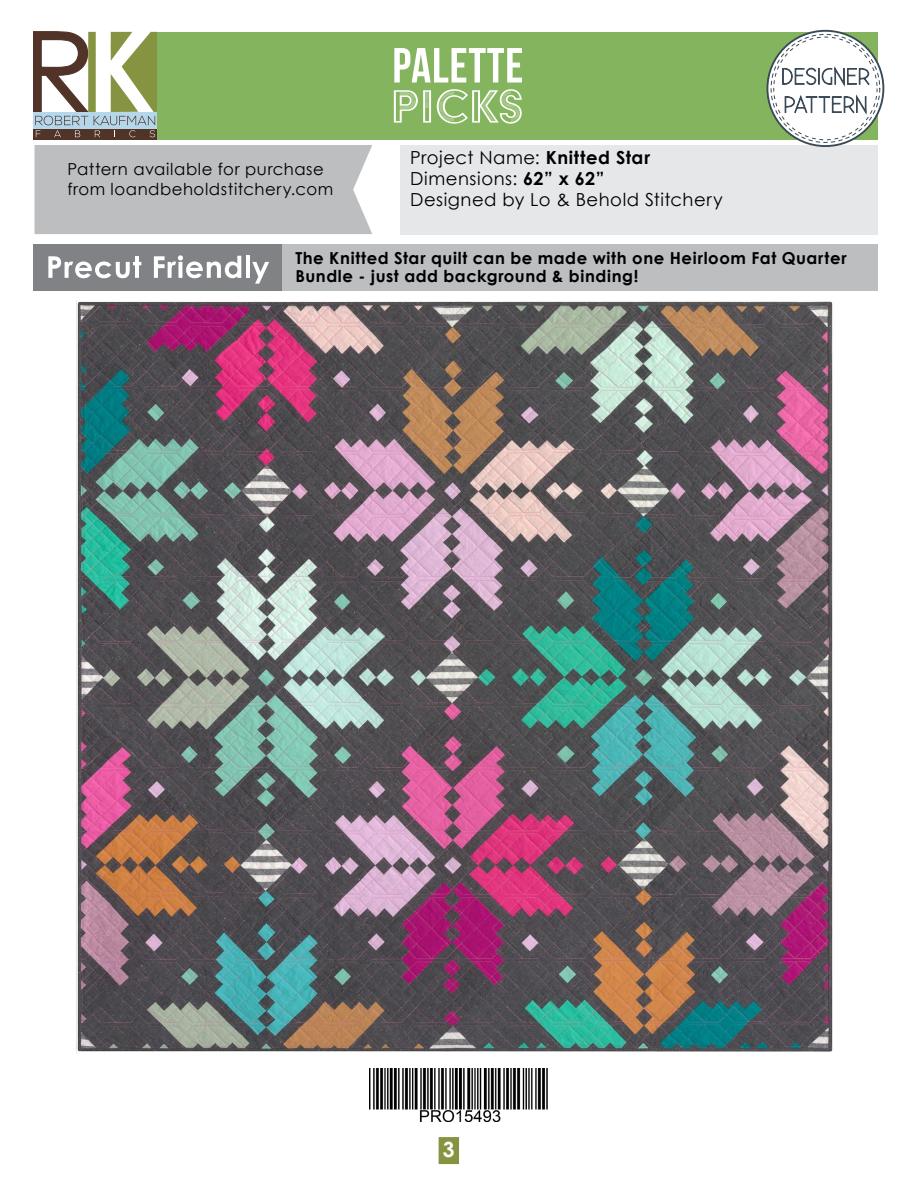
<style>
.page{position:relative;width:918px;height:1188px;background:#fff}
.page>*{position:absolute;margin:0;border:0;box-sizing:border-box;transform-origin:0 0}
.t1{font:700 21px "Century Gothic";color:#fff}
.t2{font:18px/21px "Century Gothic";letter-spacing:.03em;color:#000}
.t3{font:700 16.5px/18px "Century Gothic";letter-spacing:.035em;color:#000}
.t4{font:16.5px/19.8px "Century Gothic";letter-spacing:.03em;color:#000}
.s1{font-weight:700}
</style>
<div class="page">
<div style="left:439px;top:1137px;width:20px;height:27px;background:#869441"></div>
<img style="left:369px;top:1068px;width:179px;height:54px">
<img style="left:77px;top:301px;width:756px;height:751px">
<div style="left:35px;top:145px;width:337px;height:89px;background:#bcbec0"></div>
<div style="left:400px;top:145px;width:478px;height:89px;background:#e6e7e8"></div>
<div style="left:34px;top:245px;width:844px;height:46px;background:#bcbec0"></div>
<div style="left:34px;top:245px;width:248px;height:46px;background:#808285"></div>
<svg style="left:48px;top:256px;width:93px;height:22px"></svg>
<svg style="left:154px;top:255px;width:87px;height:23px"></svg>
<hr style="left:246px;top:256px;width:4px;height:22px;background:#fff">
<svg style="left:252px;top:262px;width:17px;height:22px"></svg>
<div style="left:153px;top:32px;width:725px;height:107px;background:#85b45e"></div>
<svg style="left:34px;top:32px;width:123px;height:107px"></svg>
<svg style="left:767px;top:31px;width:116px;height:115px"></svg>
<div style="left:767px;top:30px;width:117px;height:117px;border:2px solid #3a4a57;border-radius:50%"></div>
<svg style="left:771px;top:34px;width:109px;height:108px"></svg>
<div style="left:774px;top:37px;width:103px;height:103px;background:#fff;border-radius:50%"></div>
<svg style="left:782px;top:66px;width:88px;height:51px"></svg>
<svg style="left:394px;top:48px;width:128px;height:35px"></svg>
<svg style="left:394px;top:90px;width:37px;height:33px"></svg>
<svg style="left:437px;top:89px;width:85px;height:35px"></svg>
<p class="t4" style="left:67px;top:159px;width:267px">Pattern available for purchase from loandbeholdstitchery.com</p>
<p class="t2" style="left:410px;top:147px;width:314px">Project Name: <span class="s1">Knitted Star<br></span>Dimensions: <span class="s1">62” x 62”<br></span>Designed by Lo &amp; Behold Stitchery</p>
<p class="t3" style="left:295px;top:249px;width:553px">The Knitted Star quilt can be made with one Heirloom Fat Quarter<br>Bundle - just add background &amp; binding!</p>
<p class="t1" style="left:443px;top:1134px;width:13px">3</p>
</div>
